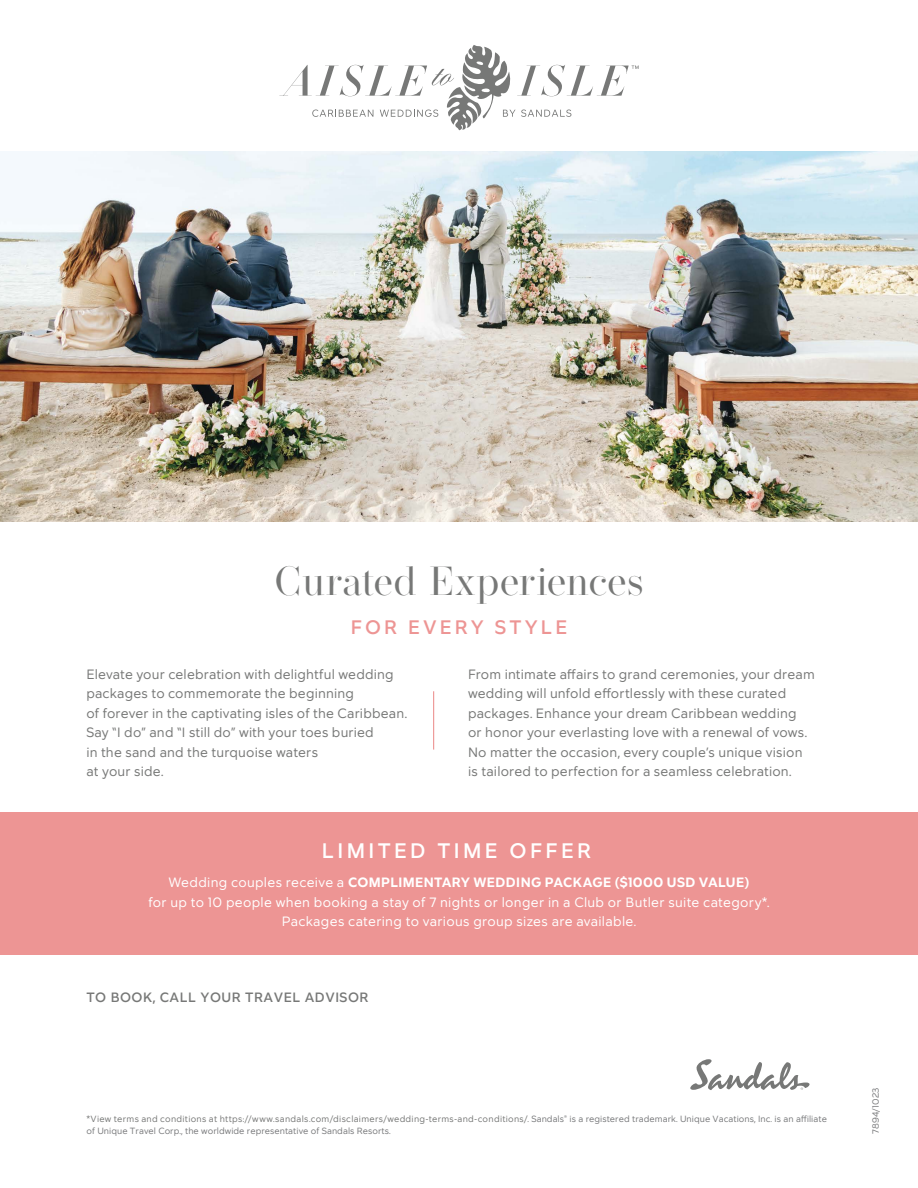
<style>
.page{position:relative;width:918px;height:1188px;background:#fff}
.page>*{position:absolute;margin:0;border:0;box-sizing:border-box;transform-origin:0 0}
.t1{font:40.5px "Operetta 32";letter-spacing:.01em;color:#777877}
.t2{font:500 21px "Madison";letter-spacing:.16em;color:#fff}
.t3{font:500 19.5px "Madison";letter-spacing:.16em;color:#ed9594}
.t4{font:13.5px/19.5px "Madison";letter-spacing:.015em;color:#777877}
.t5{font:13.5px/19.5px "Madison";letter-spacing:.025em;color:#fff;text-align:center}
.t6{font:500 13.5px "Madison";letter-spacing:.04em;color:#777877}
.t7{font:9px/12px "Madison";letter-spacing:.005em;color:#78797b}
.s1{font-weight:600}
.s2{color:#777877}
</style>
<div class="page">
<svg style="left:279px;top:45px;width:360px;height:85px"></svg>
<svg style="left:690px;top:1059px;width:120px;height:31px"></svg>
<hr style="left:433px;top:691px;width:1px;height:59px;background:#ed9594">
<div style="left:0;top:812px;width:918px;height:143px;background:#ed9594"></div>
<img style="left:0;top:151px;width:918px;height:371px">
<h1 class="t1" style="left:274px;top:557px;width:371px">Curated Experiences</h1>
<h3 class="t3" style="left:351px;top:615px;width:218px">FOR EVERY STYLE</h3>
<p class="t4" style="left:86px;top:664px;width:322px">Elevate your celebration with delightful wedding packages to commemorate the beginning<br>of forever in the captivating isles of the Caribbean.<br>Say “I do” and “I still do” with your toes buried<br>in the sand and the turquoise waters<br>at your side.</p>
<p class="t4" style="left:468px;top:664px;width:348px">From intimate affairs to grand ceremonies, your dream wedding will unfold effortlessly with these curated packages. Enhance your dream Caribbean wedding<br>or honor your everlasting love with a renewal of vows.<br>No matter the occasion, every couple’s unique vision is tailored to perfection for a seamless celebration.</p>
<h2 class="t2" style="left:322px;top:838px;width:271px">LIMITED TIME OFFER</h2>
<p class="t5" style="left:148px;top:872px;width:623px">Wedding couples receive a <span class="s1">COMPLIMENTARY WEDDING PACKAGE ($1000 USD VALUE)<br></span>for up to 10 people when booking a stay of 7 nights or longer in a Club or Butler suite category*.<br>Packages catering to various group sizes are available.</p>
<p class="t6" style="left:86px;top:989px;width:284px">TO BOOK, CALL YOUR TRAVEL ADVISOR</p>
<p class="t7" style="left:86px;top:1113px;width:742px"><span class="s2">*View terms and conditions at https://www.sandals.com/disclaimers/wedding-terms-and-conditions/.</span> Sandals<sup>®</sup> is a registered trademark. Unique Vacations, Inc. is an affiliate of Unique Travel Corp., the worldwide representative of Sandals Resorts.</p>
<p class="t7" style="left:869px;top:1134px;width:48px;rotate:-90deg">7894/1023</p>
</div>
